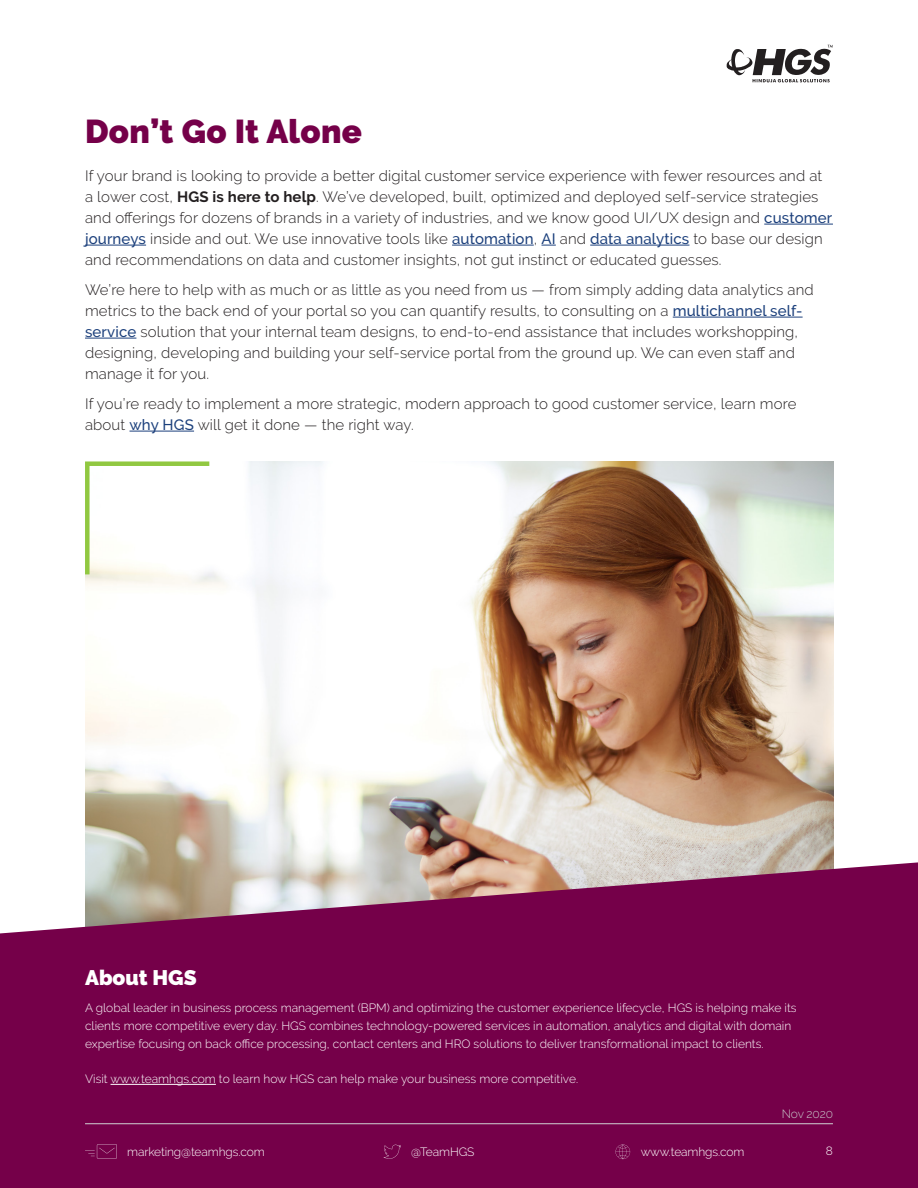
<style>
.page{position:relative;width:918px;height:1188px;background:#fff}
.page>*{position:absolute;margin:0;border:0;box-sizing:border-box;transform-origin:0 0}
.t1{font:900 33px "Raleway";letter-spacing:.01em;color:#750049}
.t2{font:900 21px "Raleway";color:#fff}
.t3{font:300 15px/21px "Raleway";letter-spacing:.01em;color:#231f20}
.t4{font:300 12px/18px "Raleway";color:#fff}
.t5{font:300 12px "Raleway";letter-spacing:-.01em;color:#c7c8ca}
.s1{font-weight:700}
.s2{font-weight:500;color:#1c407c}
</style>
<div class="page">
<img style="left:85px;top:461px;width:748px;height:401px">
<svg style="left:0;top:862px;width:918px;height:326px;background:#7f1656"></svg>
<hr style="left:111px;top:1084px;width:105px;height:1px;background:#fff">
<hr style="left:85px;top:1123px;width:748px;height:1px;background:#d1d2d4">
<svg style="left:616px;top:1145px;width:14px;height:14px"></svg>
<svg style="left:85px;top:1144px;width:32px;height:15px"></svg>
<svg style="left:384px;top:1144px;width:17px;height:15px"></svg>
<svg style="left:727px;top:45px;width:106px;height:37px"></svg>
<hr style="left:764px;top:224px;width:69px;height:1px;background:#1c407c">
<hr style="left:85px;top:245px;width:61px;height:1px;background:#1c407c">
<hr style="left:452px;top:245px;width:82px;height:1px;background:#1c407c">
<svg style="left:541px;top:245px;width:15px;height:1px"></svg>
<hr style="left:590px;top:245px;width:99px;height:1px;background:#1c407c">
<hr style="left:673px;top:317px;width:130px;height:1px;background:#1c407c">
<hr style="left:85px;top:338px;width:51px;height:1px;background:#1c407c">
<hr style="left:130px;top:431px;width:64px;height:1px;background:#1c407c">
<svg style="left:85px;top:461px;width:129px;height:118px"></svg>
<p class="t1" style="left:85px;top:112px;width:279px">Don’t Go It Alone</p>
<p class="t3" style="left:85px;top:165px;width:749px">If your brand is looking to provide a better digital customer service experience with fewer resources and at a lower cost, <span class="s1">HGS is here to help</span>. We’ve developed, built, optimized and deployed self-service strategies and offerings for dozens of brands in a variety of industries, and we know good UI/UX design and <span class="s2">customer journeys</span> inside and out. We use innovative tools like <span class="s2">automation</span>, <span class="s2">AI</span> and <span class="s2">data analytics</span> to base our design and recommendations on data and customer insights, not gut instinct or educated guesses.</p>
<p class="t3" style="left:85px;top:279px;width:730px">We’re here to help with as much or as little as you need from us — from simply adding data analytics and metrics to the back end of your portal so you can quantify results, to consulting on a <span class="s2">multichannel self&shy;service</span> solution that your internal team designs, to end-to-end assistance that includes workshopping, designing, developing and building your self-service portal from the ground up. We can even staff and manage it for you.</p>
<p class="t3" style="left:85px;top:393px;width:713px">If you’re ready to implement a more strategic, modern approach to good customer service, learn more about <span class="s2">why HGS</span> will get it done — the right way.</p>
<p class="t2" style="left:85px;top:965px;width:113px">About HGS</p>
<p class="t4" style="left:85px;top:999px;width:713px">A global leader in business process management (BPM) and optimizing the customer experience lifecycle, HGS is helping make its clients more competitive every day. HGS combines technology-powered services in automation, analytics and digital with domain expertise focusing on back office processing, contact centers and HRO solutions to deliver transformational impact to clients.</p>
<p class="t4" style="left:85px;top:1070px;width:495px">Visit www.teamhgs.com to learn how HGS can help make your business more competitive.</p>
<p class="t4" style="left:127px;top:1142px;width:139px">marketing@teamhgs.com</p>
<p class="t4" style="left:411px;top:1142px;width:65px">@TeamHGS</p>
<p class="t4" style="left:641px;top:1142px;width:105px">www.teamhgs.com</p>
<p class="t5" style="left:782px;top:1107px;width:53px">Nov 2020</p>
<p class="t4" style="left:826px;top:1142px;width:9px">8</p>
</div>
